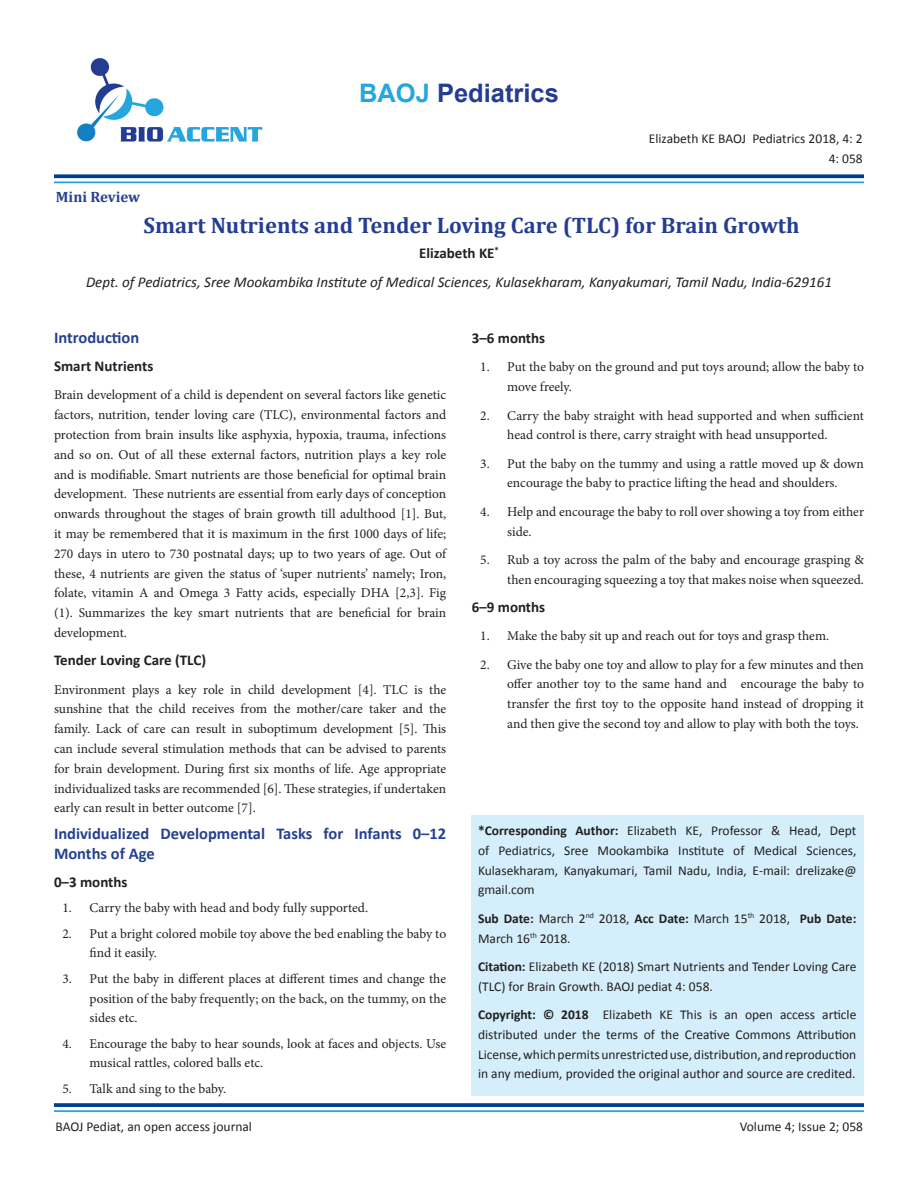
<style>
.page{position:relative;width:918px;height:1188px;background:#fff}
.page>*{position:absolute;margin:0;border:0;box-sizing:border-box;transform-origin:0 0}
.t1{font:700 25.5px "Arial";color:#243d92}
.t2{font:700 22.5px "Cambria";color:#243d92}
.t3{font:700 16.5px/19.8px "Calibri";color:#25418f}
.t4{font:italic 15px "Calibri";color:#231f20}
.t5{font:700 15px "Calibri";color:#231f20}
.t6{font:700 15px "Cambria";color:#25418f}
.t7{font:13.5px/19.8px "Minion Pro";letter-spacing:-.005em;color:#231f20}
.t8{font:13.5px/19.8px "Calibri";color:#231f20;text-align:justify}
.s1{color:#25a6df}
.s2{font-weight:700}
</style>
<div class="page">
<img style="left:77px;top:58px;width:186px;height:84px">
<svg style="left:54px;top:174px;width:810px;height:4px;background:#18509c"></svg>
<hr style="left:54px;top:181px;width:810px;height:2px;background:#25a6df">
<svg style="left:54px;top:1103px;width:810px;height:4px;background:#0f4998"></svg>
<hr style="left:54px;top:1110px;width:810px;height:2px;background:#25a6df">
<div style="left:472px;top:815px;width:392px;height:280px;background:#d4effb"></div>
<p class="t6" style="left:56px;top:186px;width:86px">Mini Review</p>
<h1 class="t1" style="left:359px;top:76px;width:201px"><span class="s1">BAOJ</span> Pediatrics</h1>
<p class="t8" style="left:649px;top:129px;width:215px;text-align:right">Elizabeth KE BAOJ Pediatrics 2018, 4: 2<br>4: 058</p>
<p class="t2" style="left:144px;top:209px;width:658px">Smart Nutrients and Tender Loving Care (TLC) for Brain Growth</p>
<p class="t5" style="left:419px;top:243px;width:81px">Elizabeth KE<sup>*</sup></p>
<p class="t4" style="left:86px;top:272px;width:747px">Dept. of Pediatrics, Sree Mookambika Institute of Medical Sciences, Kulasekharam, Kanyakumari, Tamil Nadu, India-629161</p>
<p class="t3" style="left:54px;top:327px;width:87px">Introduction</p>
<p class="t5" style="left:54px;top:356px;width:101px">Smart Nutrients</p>
<p class="t7" style="left:54px;top:385px;width:394px;text-align:justify">Brain development of a child is dependent on several factors like genetic factors, nutrition, tender loving care (TLC), environmental factors and protection from brain insults like asphyxia, hypoxia, trauma, infections and so on. Out of all these external factors, nutrition plays a key role and is modifiable. Smart nutrients are those beneficial for optimal brain development. These nutrients are essential from early days of conception onwards throughout the stages of brain growth till adulthood [1]. But, it may be remembered that it is maximum in the first 1000 days of life; 270 days in utero to 730 postnatal days; up to two years of age. Out of these, 4 nutrients are given the status of ‘super nutrients’ namely; Iron, folate, vitamin A and Omega 3 Fatty acids, especially DHA [2,3]. Fig (1). Summarizes the key smart nutrients that are beneficial for brain development.</p>
<p class="t5" style="left:54px;top:651px;width:154px">Tender Loving Care (TLC)</p>
<p class="t7" style="left:54px;top:679px;width:394px;text-align:justify">Environment plays a key role in child development [4]. TLC is the sunshine that the child receives from the mother/care taker and the family. Lack of care can result in suboptimum development [5]. This can include several stimulation methods that can be advised to parents for brain development. During first six months of life. Age appropriate individualized tasks are recommended [6]. These strategies, if undertaken early can result in better outcome [7].</p>
<p class="t3" style="left:54px;top:823px;width:394px">Individualized Developmental Tasks for Infants 0–12<br>Months of Age</p>
<p class="t5" style="left:54px;top:872px;width:75px">0–3 months</p>
<p class="t7" style="left:63px;top:898px;width:307px">1. Carry the baby with head and body fully supported.</p>
<p class="t7" style="left:90px;top:923px;width:358px;text-indent:-27px">2. Put a bright colored mobile toy above the bed enabling the baby to find it easily.</p>
<p class="t7" style="left:90px;top:969px;width:358px;text-align:justify;text-indent:-27px">3. Put the baby in different places at different times and change the position of the baby frequently; on the back, on the tummy, on the sides etc.</p>
<p class="t7" style="left:90px;top:1034px;width:358px;text-indent:-27px">4. Encourage the baby to hear sounds, look at faces and objects. Use musical rattles, colored balls etc.</p>
<p class="t7" style="left:63px;top:1079px;width:165px">5. Talk and sing to the baby.</p>
<p class="t5" style="left:472px;top:329px;width:75px">3–6 months</p>
<p class="t7" style="left:507px;top:357px;width:358px;text-indent:-27px">1. Put the baby on the ground and put toys around; allow the baby to move freely.</p>
<p class="t7" style="left:507px;top:405px;width:358px;text-indent:-27px">2. Carry the baby straight with head supported and when sufficient head control is there, carry straight with head unsupported.</p>
<p class="t7" style="left:480px;top:454px;width:385px;text-align:center">3. Put the baby on the tummy and using a rattle moved up &amp; down encourage the baby to practice lifting the head and shoulders.</p>
<p class="t7" style="left:507px;top:502px;width:358px;text-indent:-27px">4. Help and encourage the baby to roll over showing a toy from either side.</p>
<p class="t7" style="left:480px;top:550px;width:385px;text-align:right">5. Rub a toy across the palm of the baby and encourage grasping &amp; then encouraging squeezing a toy that makes noise when squeezed.</p>
<p class="t5" style="left:472px;top:597px;width:75px">6–9 months</p>
<p class="t7" style="left:480px;top:626px;width:350px">1. Make the baby sit up and reach out for toys and grasp them.</p>
<p class="t7" style="left:507px;top:654px;width:358px;text-align:justify;text-indent:-27px">2. Give the baby one toy and allow to play for a few minutes and then offer another toy to the same hand and encourage the baby to transfer the first toy to the opposite hand instead of dropping it and then give the second toy and allow to play with both the toys.</p>
<p class="t8" style="left:478px;top:821px;width:380px"><span class="s2">*Corresponding Author:</span> Elizabeth KE, Professor &amp; Head, Dept of Pediatrics, Sree Mookambika Institute of Medical Sciences, Kulasekharam, Kanyakumari, Tamil Nadu, India, E-mail: drelizake@ gmail.com</p>
<p class="t8" style="left:478px;top:908px;width:380px"><span class="s2">Sub Date:</span> March 2<sup>nd</sup> 2018, <span class="s2">Acc Date:</span> March 15<sup>th</sup> 2018, <span class="s2">Pub Date:<br></span>March 16<sup>th</sup> 2018.</p>
<p class="t8" style="left:478px;top:956px;width:380px"><span class="s2">Citation:</span> Elizabeth KE (2018) Smart Nutrients and Tender Loving Care (TLC) for Brain Growth. BAOJ pediat 4: 058.</p>
<p class="t8" style="left:478px;top:1005px;width:380px"><span class="s2">Copyright: © 2018</span> Elizabeth KE This is an open access article distributed under the terms of the Creative Commons Attribution License, which permits unrestricted use, distribution, and reproduction in any medium, provided the original author and source are credited.</p>
<p class="t8" style="left:56px;top:1117px;width:198px">BAOJ Pediat, an open access journal</p>
<p class="t8" style="left:740px;top:1117px;width:125px">Volume 4; Issue 2; 058</p>
</div>
